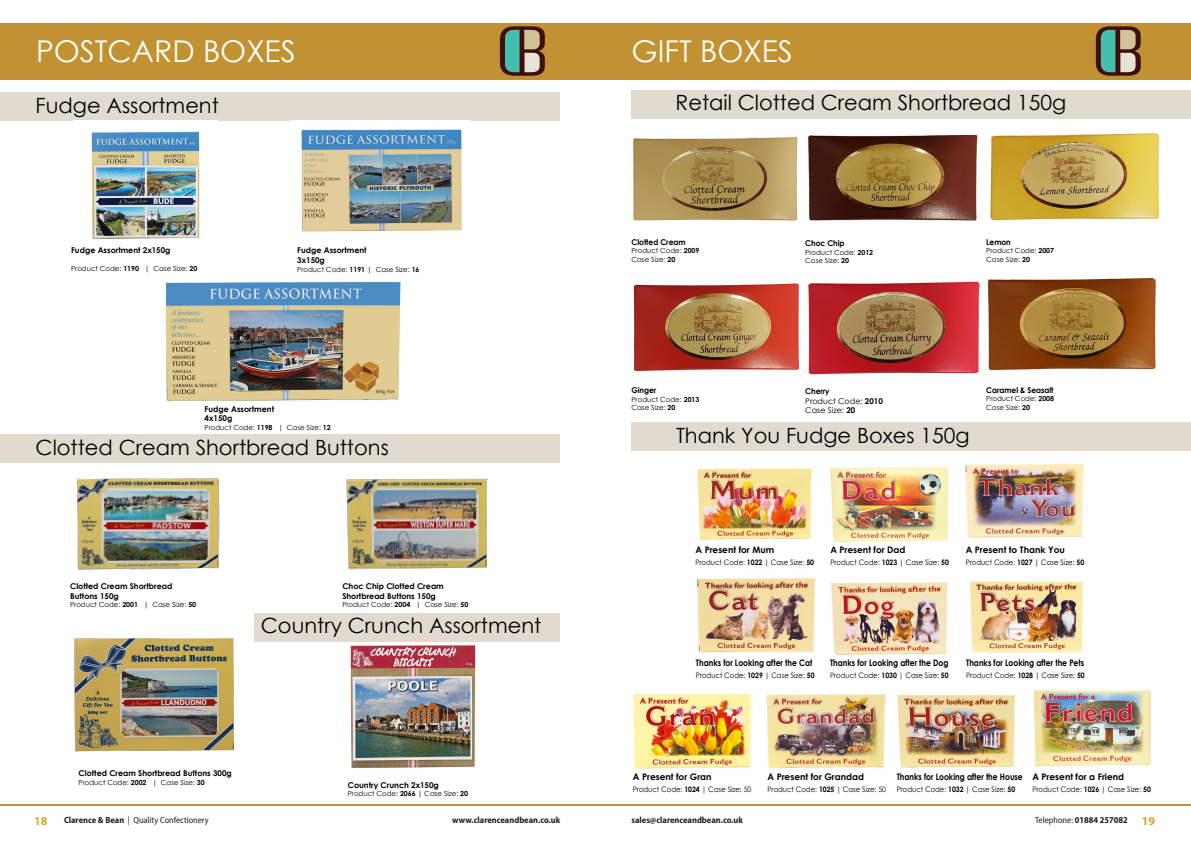
<style>
.page{position:relative;width:1191px;height:842px;background:#fff}
.page>*{position:absolute;margin:0;border:0;box-sizing:border-box;transform-origin:0 0}
.t1{font:30px "Century Gothic";color:#fff}
.t2{font:21px "Century Gothic";color:#000001}
.t3{font:700 12px "Myriad Pro";color:#d8a52e}
.t4{font:700 9px "Century Gothic";color:#000;scale:.85 1}
.t5{font:700 9px "Century Gothic";color:#000}
.t6{font:700 semi-condensed 9px "Myriad Pro";color:#231f20}
.t7{font:semi-condensed 9px "Myriad Pro";color:#231f20}
.t8{font:700 8px "Century Gothic";color:#000}
.t9{font:700 8px "Century Gothic";color:#000;scale:.95 1}
.t10{font:8px "Century Gothic";color:#000}
.t11{font:7.5px "Century Gothic";color:#000;scale:.92 1}
.t12{font:7px "Century Gothic";color:#000}
.s1{font-weight:700}
.s2{font-weight:400}
.s3{font-stretch:normal;font-size:12px;color:#d8a52e}
</style>
<div class="page">
<div style="left:0;top:23px;width:595px;height:56px;background:#c29232"></div>
<div style="left:595px;top:23px;width:596px;height:56px;background:#c29232"></div>
<img style="left:76px;top:478px;width:144px;height:92px">
<img style="left:346px;top:478px;width:142px;height:92px">
<img style="left:74px;top:637px;width:160px;height:115px">
<img style="left:334px;top:641px;width:162px;height:127px">
<hr style="left:591px;top:804px;width:600px;height:2px;background:#c29232">
<hr style="left:0;top:804px;width:591px;height:2px;background:#c29232">
<div style="left:0;top:434px;width:559px;height:28px;background:#e1dacf"></div>
<div style="left:254px;top:613px;width:306px;height:28px;background:#e1dacf"></div>
<div style="left:632px;top:422px;width:559px;height:29px;background:#e1dacf"></div>
<img style="left:697px;top:468px;width:115px;height:72px">
<img style="left:830px;top:467px;width:119px;height:75px">
<img style="left:633px;top:693px;width:118px;height:76px">
<img style="left:767px;top:694px;width:119px;height:74px">
<img style="left:1034px;top:690px;width:117px;height:77px">
<img style="left:965px;top:464px;width:119px;height:74px">
<img style="left:696px;top:578px;width:119px;height:75px">
<img style="left:831px;top:582px;width:117px;height:73px">
<img style="left:897px;top:695px;width:119px;height:73px">
<img style="left:969px;top:581px;width:115px;height:72px">
<img style="left:633px;top:136px;width:165px;height:85px">
<img style="left:807px;top:134px;width:171px;height:87px">
<img style="left:990px;top:132px;width:170px;height:89px">
<img style="left:808px;top:281px;width:172px;height:94px">
<img style="left:987px;top:278px;width:169px;height:93px">
<img style="left:633px;top:283px;width:167px;height:88px">
<div style="left:631px;top:90px;width:560px;height:28px;background:#e1dacf"></div>
<div style="left:0;top:93px;width:559px;height:28px;background:#e1dacf"></div>
<img style="left:165px;top:281px;width:236px;height:121px">
<img style="left:91px;top:131px;width:109px;height:108px">
<img style="left:301px;top:129px;width:161px;height:103px">
<svg style="left:1095px;top:26px;width:45px;height:50px;background:#717864"></svg>
<svg style="left:500px;top:26px;width:45px;height:50px;background:#707764"></svg>
<p class="t1" style="left:36px;top:30px;width:261px">POSTCARD BOXES</p>
<p class="t1" style="left:631px;top:30px;width:163px">GIFT BOXES</p>
<p class="t2" style="left:36px;top:91px;width:185px">Fudge Assortment</p>
<p class="t2" style="left:675px;top:88px;width:392px">Retail Clotted Cream Shortbread 150g</p>
<p class="t8" style="left:71px;top:244px;width:101px">Fudge Assortment 2x150g</p>
<p class="t12" style="left:71px;top:263px;width:128px">Product Code: <span class="s1">1190</span> | Case Size: <span class="s1">20</span></p>
<p class="t8" style="left:297px;top:244px;width:71px">Fudge Assortment</p>
<p class="t8" style="left:297px;top:254px;width:29px">3x150g</p>
<p class="t12" style="left:297px;top:264px;width:124px">Product Code: <span class="s1">1191</span> | Case Size: <span class="s1">16</span></p>
<p class="t8" style="left:205px;top:403px;width:71px">Fudge Assortment</p>
<p class="t8" style="left:205px;top:412px;width:29px">4x150g</p>
<p class="t12" style="left:205px;top:422px;width:128px">Product Code: <span class="s1">1198</span> | Case Size: <span class="s1">12</span></p>
<p class="t2" style="left:36px;top:432px;width:355px">Clotted Cream Shortbread Buttons</p>
<p class="t8" style="left:70px;top:580px;width:104px">Clotted Cream Shortbread</p>
<p class="t8" style="left:70px;top:590px;width:50px">Buttons 150g</p>
<p class="t12" style="left:70px;top:600px;width:128px">Product Code: <span class="s1">2001</span> | Case Size: <span class="s1">50</span></p>
<p class="t8" style="left:342px;top:580px;width:103px">Choc Chip Clotted Cream</p>
<p class="t8" style="left:342px;top:590px;width:95px">Shortbread Buttons 150g</p>
<p class="t12" style="left:342px;top:600px;width:128px">Product Code: <span class="s1">2004</span> | Case Size: <span class="s1">50</span></p>
<p class="t2" style="left:261px;top:611px;width:282px">Country Crunch Assortment</p>
<p class="t8" style="left:79px;top:767px;width:155px">Clotted Cream Shortbread Buttons 300g</p>
<p class="t12" style="left:79px;top:777px;width:128px">Product Code: <span class="s1">2002</span> | Case Size: <span class="s1">30</span></p>
<p class="t8" style="left:348px;top:779px;width:93px">Country Crunch 2x150g</p>
<p class="t12" style="left:348px;top:789px;width:122px">Product Code: <span class="s1">2066</span> | Case Size: <span class="s1">20</span></p>
<p class="t9" style="left:631px;top:236px;width:58px">Clotted Cream</p>
<p class="t12" style="left:631px;top:246px;width:69px">Product Code: <span class="s1">2009</span></p>
<p class="t12" style="left:631px;top:254px;width:45px">Case Size: <span class="s1">20</span></p>
<p class="t9" style="left:805px;top:237px;width:43px">Choc Chip</p>
<p class="t12" style="left:805px;top:247px;width:69px">Product Code: <span class="s1">2012</span></p>
<p class="t12" style="left:805px;top:256px;width:45px">Case Size: <span class="s1">20</span></p>
<p class="t9" style="left:986px;top:236px;width:27px">Lemon</p>
<p class="t12" style="left:986px;top:246px;width:69px">Product Code: <span class="s1">2007</span></p>
<p class="t12" style="left:986px;top:254px;width:45px">Case Size: <span class="s1">20</span></p>
<p class="t9" style="left:631px;top:384px;width:28px">Ginger</p>
<p class="t12" style="left:631px;top:394px;width:69px">Product Code: <span class="s1">2013</span></p>
<p class="t12" style="left:631px;top:402px;width:45px">Case Size: <span class="s1">20</span></p>
<p class="t9" style="left:805px;top:385px;width:27px">Cherry</p>
<p class="t10" style="left:805px;top:395px;width:79px">Product Code: <span class="s1">2010</span></p>
<p class="t10" style="left:805px;top:405px;width:52px">Case Size: <span class="s1">20</span></p>
<p class="t2" style="left:676px;top:420px;width:295px">Thank You Fudge Boxes 150g</p>
<p class="t9" style="left:986px;top:384px;width:72px">Caramel &amp; Seasalt</p>
<p class="t12" style="left:986px;top:394px;width:69px">Product Code: <span class="s1">2008</span></p>
<p class="t12" style="left:986px;top:402px;width:45px">Case Size: <span class="s1">20</span></p>
<p class="t5" style="left:695px;top:543px;width:80px">A Present for Mum</p>
<p class="t11" style="left:695px;top:557px;width:130px">Product Code: <span class="s1">1022</span> | Case Size: <span class="s1">50</span></p>
<p class="t5" style="left:830px;top:543px;width:77px">A Present for Dad</p>
<p class="t11" style="left:830px;top:557px;width:130px">Product Code: <span class="s1">1023</span> | Case Size: <span class="s1">50</span></p>
<p class="t5" style="left:965px;top:543px;width:101px">A Present to Thank You</p>
<p class="t11" style="left:965px;top:557px;width:130px">Product Code: <span class="s1">1027</span> | Case Size: <span class="s1">50</span></p>
<p class="t4" style="left:696px;top:656px;width:138px">Thanks for Looking after the Cat</p>
<p class="t11" style="left:696px;top:670px;width:130px">Product Code: <span class="s1">1029</span> | Case Size: <span class="s1">50</span></p>
<p class="t4" style="left:830px;top:656px;width:141px">Thanks for Looking after the Dog</p>
<p class="t11" style="left:830px;top:670px;width:130px">Product Code: <span class="s1">1030</span> | Case Size: <span class="s1">50</span></p>
<p class="t4" style="left:966px;top:656px;width:140px">Thanks for Looking after the Pets</p>
<p class="t11" style="left:966px;top:670px;width:130px">Product Code: <span class="s1">1028</span> | Case Size: <span class="s1">50</span></p>
<p class="t5" style="left:633px;top:769px;width:80px">A Present for Gran</p>
<p class="t11" style="left:633px;top:784px;width:130px">Product Code: <span class="s1">1024</span> | Case Size: 50</p>
<p class="t5" style="left:767px;top:769px;width:98px">A Present for Grandad</p>
<p class="t11" style="left:767px;top:784px;width:130px">Product Code: <span class="s1">1025</span> | Case Size: 50</p>
<p class="t4" style="left:896px;top:769px;width:150px">Thanks for Looking after the House</p>
<p class="t11" style="left:896px;top:784px;width:130px">Product Code: <span class="s1">1032</span> | Case Size: <span class="s1">50</span></p>
<p class="t5" style="left:1032px;top:769px;width:93px">A Present for a Friend</p>
<p class="t11" style="left:1032px;top:784px;width:130px">Product Code: <span class="s1">1026</span> | Case Size: <span class="s1">50</span></p>
<h3 class="t3" style="left:34px;top:814px;width:15px">18</h3>
<p class="t7" style="left:64px;top:815px;width:146px"><span class="s1">Clarence &amp; Bean</span> | Quality Confectionery</p>
<p class="t6" style="left:452px;top:814px;width:109px">www.clarenceandbean.co.uk</p>
<p class="t6" style="left:631px;top:814px;width:113px">sales@clarenceandbean.co.uk</p>
<p class="t6" style="left:1035px;top:814px;width:121px"><span class="s2">Telephone:</span> 01884 257082 <span class="s3">19</span></p>
</div>
